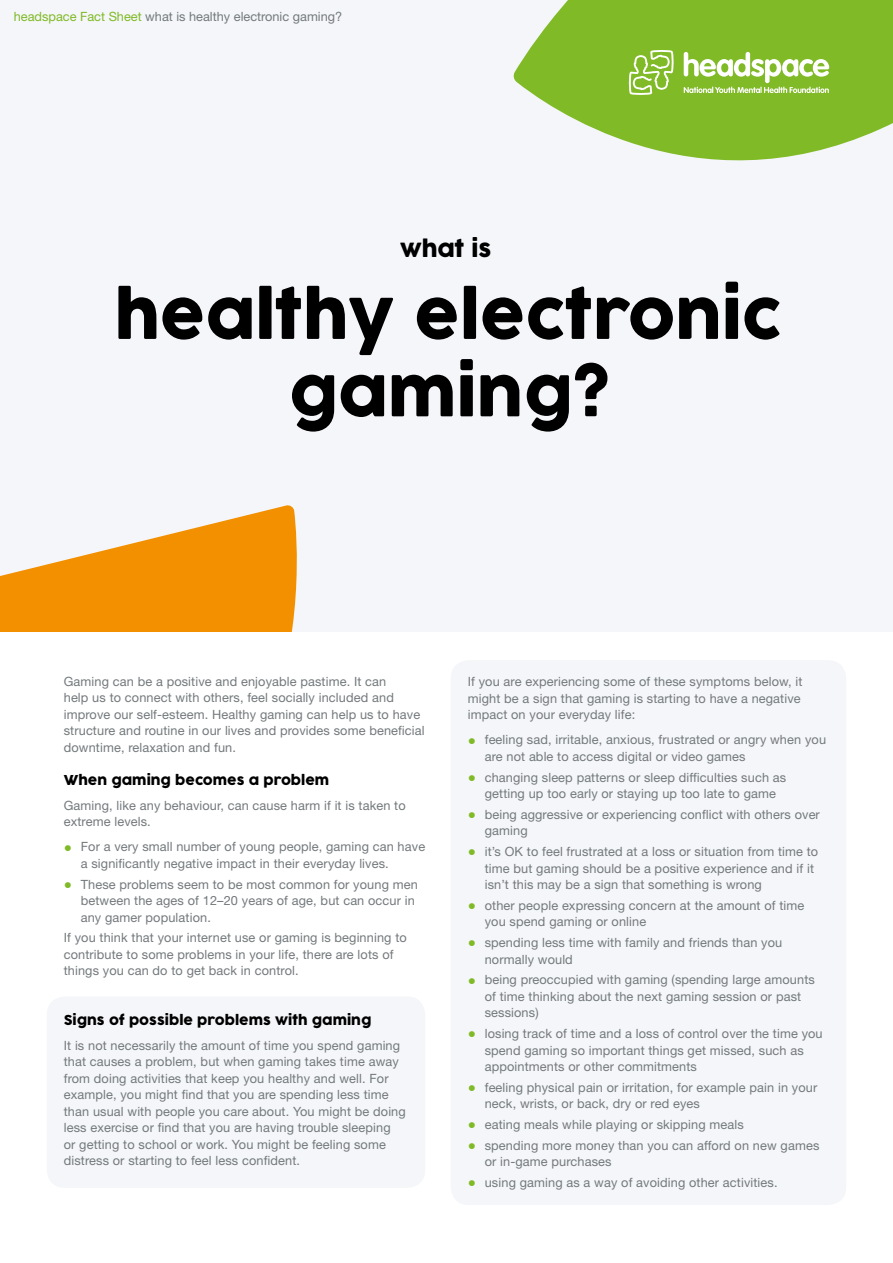
<style>
.page{position:relative;width:893px;height:1263px;background:#fff}
.page>*{position:absolute;margin:0;border:0;box-sizing:border-box;transform-origin:0 0}
.t1{font:64.5px/77.4px "Cocogoose Pro";color:#000;text-align:center}
.t2{font:22.5px "Cocogoose Pro";color:#000}
.t3{font:13.5px "Cocogoose Pro";color:#000}
.t4{font:12.75px/16.5px "Helvetica Neue LT Std";letter-spacing:.01em;color:#73797c}
.s1{color:#80ba27}
.s2{font-size:16.5px;color:#80ba27}
</style>
<div class="page">
<div style="left:0;top:0;width:893px;height:631px;background:#f5f6f9"></div>
<svg style="left:0;top:505px;width:297px;height:126px"></svg>
<svg style="left:513px;top:0;width:380px;height:161px;fill:#80ba27"></svg>
<svg style="left:629px;top:50px;width:45px;height:45px"></svg>
<svg style="left:684px;top:52px;width:145px;height:41px"></svg>
<div style="left:451px;top:660px;width:395px;height:545px;background:#f5f6f9;border-radius:18px"></div>
<div style="left:47px;top:996px;width:378px;height:192px;background:#f5f6f9;border-radius:18px"></div>
<p class="t4" style="left:14px;top:8px;width:330px"><span class="s1">headspace Fact Sheet</span> what is healthy electronic gaming?</p>
<h2 class="t2" style="left:400px;top:234px;width:93px">what is</h2>
<h1 class="t1" style="left:115px;top:279px;width:669px">healthy electronic gaming?</h1>
<p class="t4" style="left:64px;top:673px;width:362px">Gaming can be a positive and enjoyable pastime. It can<br>help us to connect with others, feel socially included and improve our self-esteem. Healthy gaming can help us to have structure and routine in our lives and provides some beneficial downtime, relaxation and fun.</p>
<p class="t3" style="left:64px;top:771px;width:267px">When gaming becomes a problem</p>
<p class="t4" style="left:64px;top:797px;width:343px">Gaming, like any behaviour, can cause harm if it is taken to extreme levels.</p>
<p class="t4" style="left:81px;top:838px;width:346px;text-indent:-17px"><span class="s2">•</span> For a very small number of young people, gaming can have a significantly negative impact in their everyday lives.</p>
<p class="t4" style="left:81px;top:876px;width:339px;text-indent:-17px"><span class="s2">•</span> These problems seem to be most common for young men between the ages of 12–20 years of age, but can occur in any gamer population.</p>
<p class="t4" style="left:64px;top:929px;width:345px">If you think that your internet use or gaming is beginning to contribute to some problems in your life, there are lots of things you can do to get back in control.</p>
<p class="t3" style="left:64px;top:1010px;width:309px">Signs of possible problems with gaming</p>
<p class="t4" style="left:64px;top:1037px;width:344px">It is not necessarily the amount of time you spend gaming that causes a problem, but when gaming takes time away from doing activities that keep you healthy and well. For example, you might find that you are spending less time than usual with people you care about. You might be doing less exercise or find that you are having trouble sleeping<br>or getting to school or work. You might be feeling some distress or starting to feel less confident.</p>
<p class="t4" style="left:468px;top:673px;width:336px">If you are experiencing some of these symptoms below, it might be a sign that gaming is starting to have a negative impact on your everyday life:</p>
<p class="t4" style="left:485px;top:731px;width:343px;text-indent:-17px"><span class="s2">•</span> feeling sad, irritable, anxious, frustrated or angry when you are not able to access digital or video games</p>
<p class="t4" style="left:468px;top:769px;width:320px;text-align:center"><span class="s2">•</span> changing sleep patterns or sleep difficulties such as getting up too early or staying up too late to game</p>
<p class="t4" style="left:485px;top:806px;width:337px;text-indent:-17px"><span class="s2">•</span> being aggressive or experiencing conflict with others over gaming</p>
<p class="t4" style="left:485px;top:843px;width:335px;text-indent:-17px"><span class="s2">•</span> it’s OK to feel frustrated at a loss or situation from time to time but gaming should be a positive experience and if it isn’t this may be a sign that something is wrong</p>
<p class="t4" style="left:485px;top:897px;width:321px;text-indent:-17px"><span class="s2">•</span> other people expressing concern at the amount of time you spend gaming or online</p>
<p class="t4" style="left:485px;top:934px;width:299px;text-indent:-17px"><span class="s2">•</span> spending less time with family and friends than you normally would</p>
<p class="t4" style="left:485px;top:971px;width:332px;text-indent:-17px"><span class="s2">•</span> being preoccupied with gaming (spending large amounts of time thinking about the next gaming session or past sessions)</p>
<p class="t4" style="left:485px;top:1025px;width:339px;text-indent:-17px"><span class="s2">•</span> losing track of time and a loss of control over the time you spend gaming so important things get missed, such as appointments or other commitments</p>
<p class="t4" style="left:485px;top:1079px;width:334px;text-indent:-17px"><span class="s2">•</span> feeling physical pain or irritation, for example pain in your neck, wrists, or back, dry or red eyes</p>
<p class="t4" style="left:468px;top:1116px;width:278px"><span class="s2">•</span> eating meals while playing or skipping meals</p>
<p class="t4" style="left:485px;top:1137px;width:336px;text-indent:-17px"><span class="s2">•</span> spending more money than you can afford on new games or in-game purchases</p>
<p class="t4" style="left:468px;top:1174px;width:311px"><span class="s2">•</span> using gaming as a way of avoiding other activities.</p>
</div>
